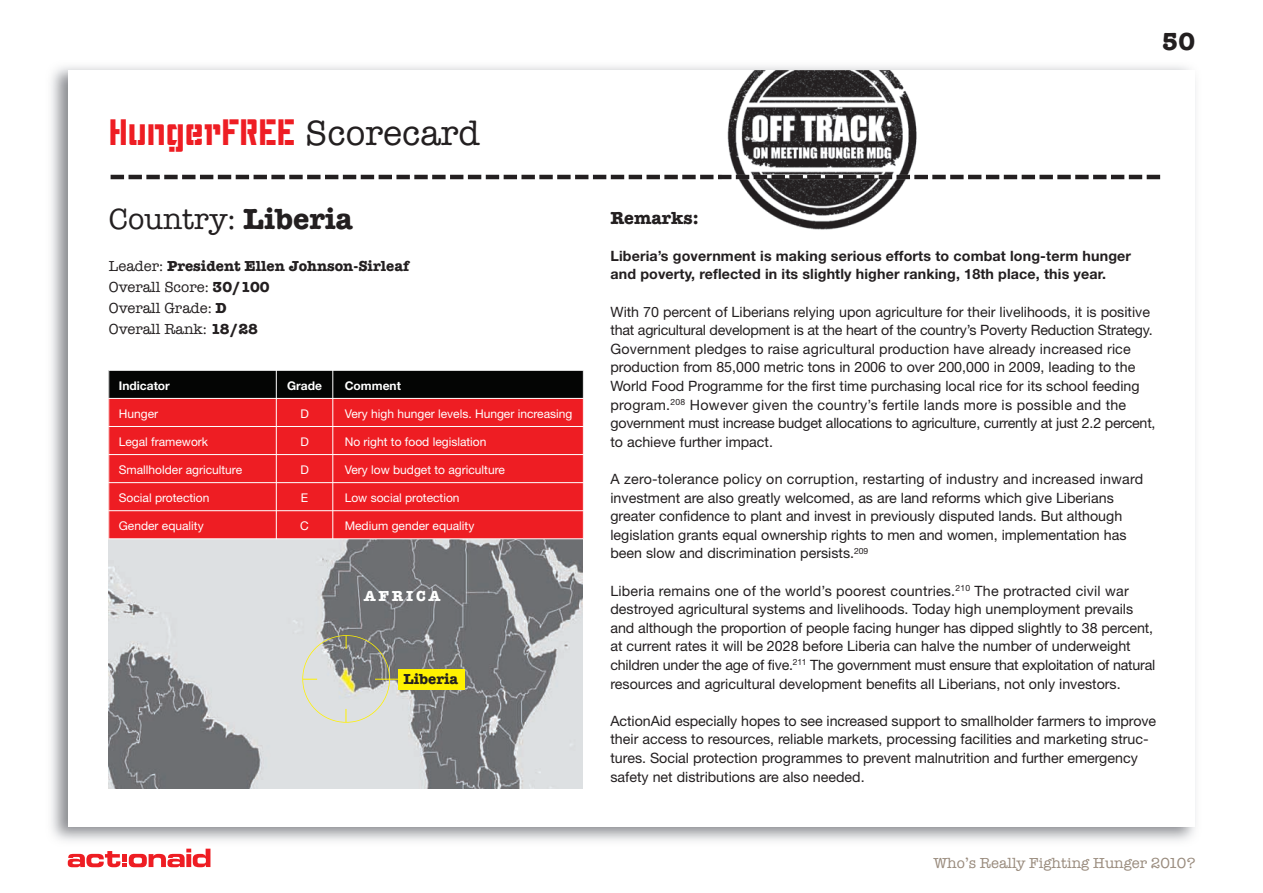
<style>
.page{position:relative;width:1263px;height:893px;background:#fff}
.page>*{position:absolute;margin:0;border:0;box-sizing:border-box;transform-origin:0 0}
.t1{font:36px "Water Tower";color:#ee1d23}
.t2{font:30px "American Typewriter";color:#231f20}
.t3{font:700 25.5px "American Typewriter";color:#231f20}
.t4{font:700 18px "American Typewriter";color:#231f20}
.t5{font:15px/21px "American Typewriter";color:#231f20}
.t6{font:15px "American Typewriter";color:#998b7d}
.t7{font:700 15px "American Typewriter";color:#231f20}
.t8{font:700 15px "American Typewriter";letter-spacing:.185em;color:#fff}
.t9{font:14.25px/18.6px "Helvetica Neue";color:#231f20}
.t10{font:700 14.25px/18.6px "Helvetica Neue";letter-spacing:.01em;color:#231f20}
.t11{font:12px "Helvetica Neue";color:#fff}
.t12{font:700 12px "Helvetica Neue";color:#fff}
.s1{font-family:"American Typewriter";color:#231f20}
.s2{font-weight:700}
</style>
<div class="page">
<img style="left:109px;top:539px;width:474px;height:249px">
<div style="left:108px;top:370px;width:168px;height:28px;background:#040504"></div>
<div style="left:276px;top:370px;width:57px;height:28px;background:#040504"></div>
<div style="left:333px;top:370px;width:251px;height:28px;background:#040504"></div>
<div style="left:108px;top:398px;width:168px;height:28px;background:#ee1d23"></div>
<div style="left:276px;top:398px;width:57px;height:28px;background:#ee1d23"></div>
<div style="left:333px;top:398px;width:251px;height:28px;background:#ee1d23"></div>
<div style="left:108px;top:426px;width:168px;height:29px;background:#ee1d23"></div>
<div style="left:276px;top:426px;width:57px;height:29px;background:#ee1d23"></div>
<div style="left:333px;top:426px;width:251px;height:29px;background:#ee1d23"></div>
<div style="left:108px;top:455px;width:168px;height:28px;background:#ee1d23"></div>
<div style="left:276px;top:455px;width:57px;height:28px;background:#ee1d23"></div>
<div style="left:333px;top:455px;width:251px;height:28px;background:#ee1d23"></div>
<div style="left:108px;top:483px;width:168px;height:28px;background:#ee1d23"></div>
<div style="left:276px;top:483px;width:57px;height:28px;background:#ee1d23"></div>
<div style="left:333px;top:483px;width:251px;height:28px;background:#ee1d23"></div>
<div style="left:108px;top:511px;width:168px;height:28px;background:#ee1d23"></div>
<div style="left:276px;top:511px;width:57px;height:28px;background:#ee1d23"></div>
<div style="left:333px;top:511px;width:251px;height:28px;background:#ee1d23"></div>
<hr style="left:108px;top:370px;width:1px;height:169px;background:#fff">
<hr style="left:276px;top:370px;width:1px;height:169px;background:#fff">
<hr style="left:332px;top:370px;width:1px;height:169px;background:#fff">
<hr style="left:583px;top:370px;width:1px;height:169px;background:#fff">
<hr style="left:108px;top:370px;width:476px;height:1px;background:#fff">
<hr style="left:108px;top:398px;width:476px;height:1px;background:#fff">
<hr style="left:108px;top:426px;width:476px;height:1px;background:#fff">
<hr style="left:108px;top:454px;width:476px;height:1px;background:#fff">
<hr style="left:108px;top:482px;width:476px;height:1px;background:#fff">
<hr style="left:108px;top:510px;width:476px;height:1px;background:#fff">
<hr style="left:108px;top:538px;width:476px;height:1px;background:#fff">
<svg style="left:124px;top:175px;width:1023px;height:4px"></svg>
<hr style="left:111px;top:175px;width:13px;height:4px;background:#231f20">
<hr style="left:1147px;top:175px;width:13px;height:4px;background:#231f20">
<svg style="left:68px;top:849px;width:142px;height:18px"></svg>
<div style="left:302px;top:635px;width:88px;height:88px;border:2px solid #fff101;border-radius:50%"></div>
<svg style="left:303px;top:679px;width:14px;height:1px"></svg>
<svg style="left:375px;top:679px;width:24px;height:1px"></svg>
<svg style="left:346px;top:635px;width:1px;height:14px"></svg>
<svg style="left:346px;top:709px;width:1px;height:13px"></svg>
<div style="left:399px;top:669px;width:66px;height:20px;background:#fff101"></div>
<img style="left:722px;top:70px;width:206px;height:160px">
<img style="left:722px;top:175px;width:206px;height:4px">
<h1 class="t1" style="left:109px;top:109px;width:373px">HungerFREE <span class="s1">Scorecard</span></h1>
<h2 class="t2" style="left:109px;top:202px;width:246px">Country: <span class="s2">Liberia</span></h2>
<p class="t5" style="left:109px;top:256px;width:302px">Leader: <span class="s2">President Ellen Johnson-Sirleaf<br></span>Overall Score: <span class="s2">30/100<br></span>Overall Grade: <span class="s2">D<br></span>Overall Rank: <span class="s2">18/28</span></p>
<p class="t12" style="left:119px;top:378px;width:53px">Indicator</p>
<p class="t12" style="left:287px;top:378px;width:36px">Grade</p>
<p class="t12" style="left:345px;top:378px;width:58px">Comment</p>
<p class="t11" style="left:119px;top:406px;width:41px">Hunger</p>
<p class="t11" style="left:300px;top:406px;width:10px">D</p>
<p class="t11" style="left:345px;top:406px;width:229px">Very high hunger levels. Hunger increasing</p>
<p class="t11" style="left:119px;top:434px;width:91px">Legal framework</p>
<p class="t11" style="left:300px;top:434px;width:10px">D</p>
<p class="t11" style="left:345px;top:434px;width:143px">No right to food legislation</p>
<p class="t11" style="left:119px;top:462px;width:125px">Smallholder agriculture</p>
<p class="t11" style="left:300px;top:462px;width:10px">D</p>
<p class="t11" style="left:345px;top:462px;width:162px">Very low budget to agriculture</p>
<p class="t11" style="left:119px;top:490px;width:92px">Social protection</p>
<p class="t11" style="left:301px;top:490px;width:9px">E</p>
<p class="t11" style="left:345px;top:490px;width:116px">Low social protection</p>
<p class="t11" style="left:119px;top:518px;width:86px">Gender equality</p>
<p class="t11" style="left:300px;top:518px;width:10px">C</p>
<p class="t11" style="left:345px;top:518px;width:131px">Medium gender equality</p>
<p class="t8" style="left:364px;top:586px;width:78px">AFRICA</p>
<p class="t7" style="left:403px;top:670px;width:56px">Liberia</p>
<h3 class="t3" style="left:1162px;top:26px;width:35px">50</h3>
<p class="t4" style="left:610px;top:207px;width:90px">Remarks:</p>
<p class="t10" style="left:610px;top:246px;width:522px">Liberia’s government is making serious efforts to combat long-term hunger and poverty, reflected in its slightly higher ranking, 18th place, this year.</p>
<p class="t9" style="left:610px;top:302px;width:547px">With 70 percent of Liberians relying upon agriculture for their livelihoods, it is positive that agricultural development is at the heart of the country’s Poverty Reduction Strategy.<br>Government pledges to raise agricultural production have already increased rice production from 85,000 metric tons in 2006 to over 200,000 in 2009, leading to the World Food Programme for the first time purchasing local rice for its school feeding program.<sup>208</sup> However given the country’s fertile lands more is possible and the government must increase budget allocations to agriculture, currently at just 2.2 percent, to achieve further impact.</p>
<p class="t9" style="left:610px;top:469px;width:534px">A zero-tolerance policy on corruption, restarting of industry and increased inward investment are also greatly welcomed, as are land reforms which give Liberians greater confidence to plant and invest in previously disputed lands. But although legislation grants equal ownership rights to men and women, implementation has been slow and discrimination persists.<sup>209</sup></p>
<p class="t9" style="left:610px;top:581px;width:546px">Liberia remains one of the world’s poorest countries.<sup>210</sup> The protracted civil war destroyed agricultural systems and livelihoods. Today high unemployment prevails and although the proportion of people facing hunger has dipped slightly to 38 percent, at current rates it will be 2028 before Liberia can halve the number of underweight children under the age of five.<sup>211</sup> The government must ensure that exploitation of natural resources and agricultural development benefits all Liberians, not only investors.</p>
<p class="t9" style="left:610px;top:711px;width:547px">ActionAid especially hopes to see increased support to smallholder farmers to improve their access to resources, reliable markets, processing facilities and marketing struc&shy;tures. Social protection programmes to prevent malnutrition and further emergency safety net distributions are also needed.</p>
<p class="t6" style="left:933px;top:854px;width:264px">Who’s Really Fighting Hunger 2010?</p>
</div>
